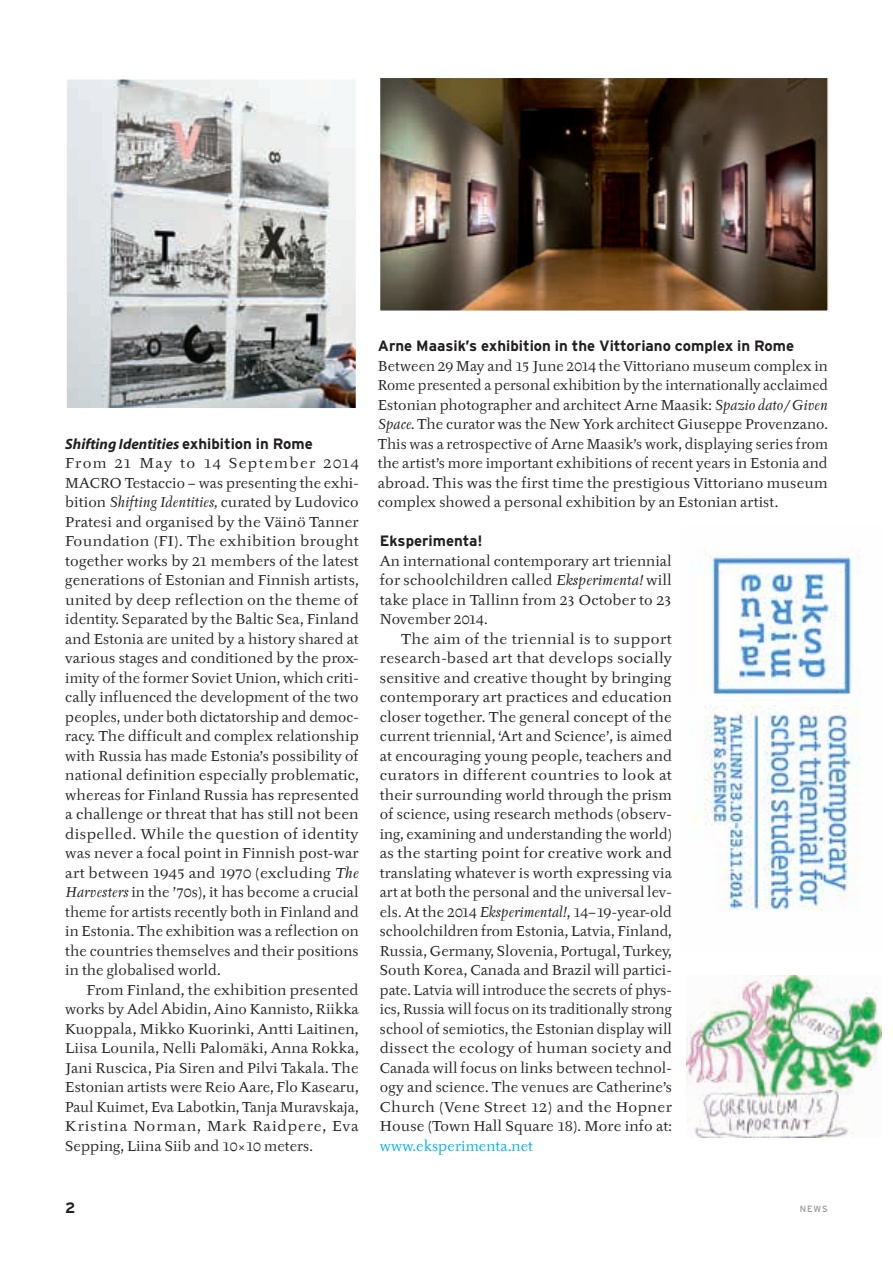
<style>
.page{position:relative;width:893px;height:1263px;background:#fff}
.page>*{position:absolute;margin:0;border:0;box-sizing:border-box;transform-origin:0 0}
.t1{font:700 15px "Interstate";color:#231f20}
.t2{font:italic 700 15px "Myriad";color:#231f20}
.t3{font:14.25px/19.5px "Tyfa ITC";letter-spacing:.01em;color:#231f20;text-align:justify;scale:1.05 1}
.t4{font:14.25px/19.5px "Tyfa ITC";letter-spacing:.01em;color:#231f20;text-align:justify}
.t5{font:14.25px "Tyfa ITC";letter-spacing:.01em;color:#00adee}
.t6{font:9px "Interstate";color:#939598}
.s1{font-family:"Interstate";font-style:normal}
.s2{font-style:italic}
</style>
<div class="page">
<img style="left:382px;top:80px;width:444px;height:229px">
<div style="left:379px;top:77px;width:450px;height:235px;border:2px solid #fff"></div>
<img style="left:68px;top:81px;width:286px;height:326px">
<div style="left:65px;top:78px;width:292px;height:332px;border:2px solid #fff"></div>
<img style="left:686px;top:975px;width:196px;height:162px">
<img style="left:692px;top:549px;width:168px;height:362px">
<p class="t2" style="left:65px;top:436px;width:249px">Shifting Identities <span class="s1">exhibition in Rome</span></p>
<p class="t3" style="left:65px;top:453px;width:281px">From 21 May to 14 September 2014<br>MACRO Testaccio – was presenting the exhi&shy;bition <span class="s2">Shifting Identities,</span> curated by Ludovico Pratesi and organised by the Väinö Tanner Foundation (FI). The exhibition brought together works by 21 members of the latest generations of Estonian and Finnish artists, united by deep reflection on the theme of identity. Separated by the Baltic Sea, Finland and Estonia are united by a history shared at various stages and conditioned by the prox&shy;imity of the former Soviet Union, which criti&shy;cally influenced the development of the two peoples, under both dictatorship and democ&shy;racy. The difficult and complex relationship with Russia has made Estonia’s possibility of national definition especially problematic, whereas for Finland Russia has represented a challenge or threat that has still not been dispelled. While the question of identity was never a focal point in Finnish post-war art between 1945 and 1970 (excluding <span class="s2">The Harvesters</span> in the ’70s), it has become a crucial theme for artists recently both in Finland and in Estonia. The exhibition was a reflection on the countries themselves and their positions in the globalised world.</p>
<p class="t4" style="left:65px;top:980px;width:295px;text-indent:21px">From Finland, the exhibition presented works by Adel Abidin, Aino Kannisto, Riikka Kuoppala, Mikko Kuorinki, Antti Laitinen, Liisa Lounila, Nelli Palomäki, Anna Rokka, Jani Ruscica, Pia Siren and Pilvi Takala. The Estonian artists were Reio Aare, Flo Kasearu, Paul Kuimet, Eva Labotkin, Tanja Muravskaja, Kristina Norman, Mark Raidpere, Eva Sepping, Liina Siib and 10×10 meters.</p>
<p class="t1" style="left:378px;top:337px;width:418px">Arne Maasik’s exhibition in the Vittoriano complex in Rome</p>
<p class="t4" style="left:378px;top:356px;width:452px">Between 29 May and 15 June 2014 the Vittoriano museum complex in Rome presented a personal exhibition by the internationally acclaimed Estonian photographer and architect Arne Maasik: <span class="s2">Spazio dato/ Given Space.</span> The curator was the New York architect Giuseppe Provenzano.<br>This was a retrospective of Arne Maasik’s work, displaying series from the artist’s more important exhibitions of recent years in Estonia and abroad. This was the first time the prestigious Vittoriano museum complex showed a personal exhibition by an Estonian artist.</p>
<p class="t1" style="left:380px;top:532px;width:104px">Eksperimenta!</p>
<p class="t4" style="left:380px;top:551px;width:294px">An international contemporary art triennial for schoolchildren called <span class="s2">Eksperimenta!</span> will take place in Tallinn from 23 October to 23<br>November 2014.</p>
<p class="t3" style="left:380px;top:629px;width:280px;text-indent:21px">The aim of the triennial is to support research-based art that develops socially sensitive and creative thought by bringing contemporary art practices and education closer together. The general concept of the current triennial, ‘Art and Science’, is aimed at encouraging young people, teachers and curators in different countries to look at their surrounding world through the prism of science, using research methods (observ&shy;ing, examining and understanding the world) as the starting point for creative work and translating whatever is worth expressing via art at both the personal and the universal lev&shy;els. At the 2014 <span class="s2">Eksperimental!</span>, 14–19-year-old schoolchildren from Estonia, Latvia, Finland, Russia, Germany, Slovenia, Portugal, Turkey, South Korea, Canada and Brazil will partici&shy;pate. Latvia will introduce the secrets of phys&shy;ics, Russia will focus on its traditionally strong school of semiotics, the Estonian display will dissect the ecology of human society and Canada will focus on links between technol&shy;ogy and science. The venues are Catherine’s Church (Vene Street 12) and the Hopner House (Town Hall Square 18). More info at:</p>
<p class="t5" style="left:380px;top:1137px;width:155px">www.eksperimenta.net</p>
<p class="t1" style="left:65px;top:1199px;width:12px">2</p>
<p class="t6" style="left:800px;top:1204px;width:29px">NEWS</p>
</div>
